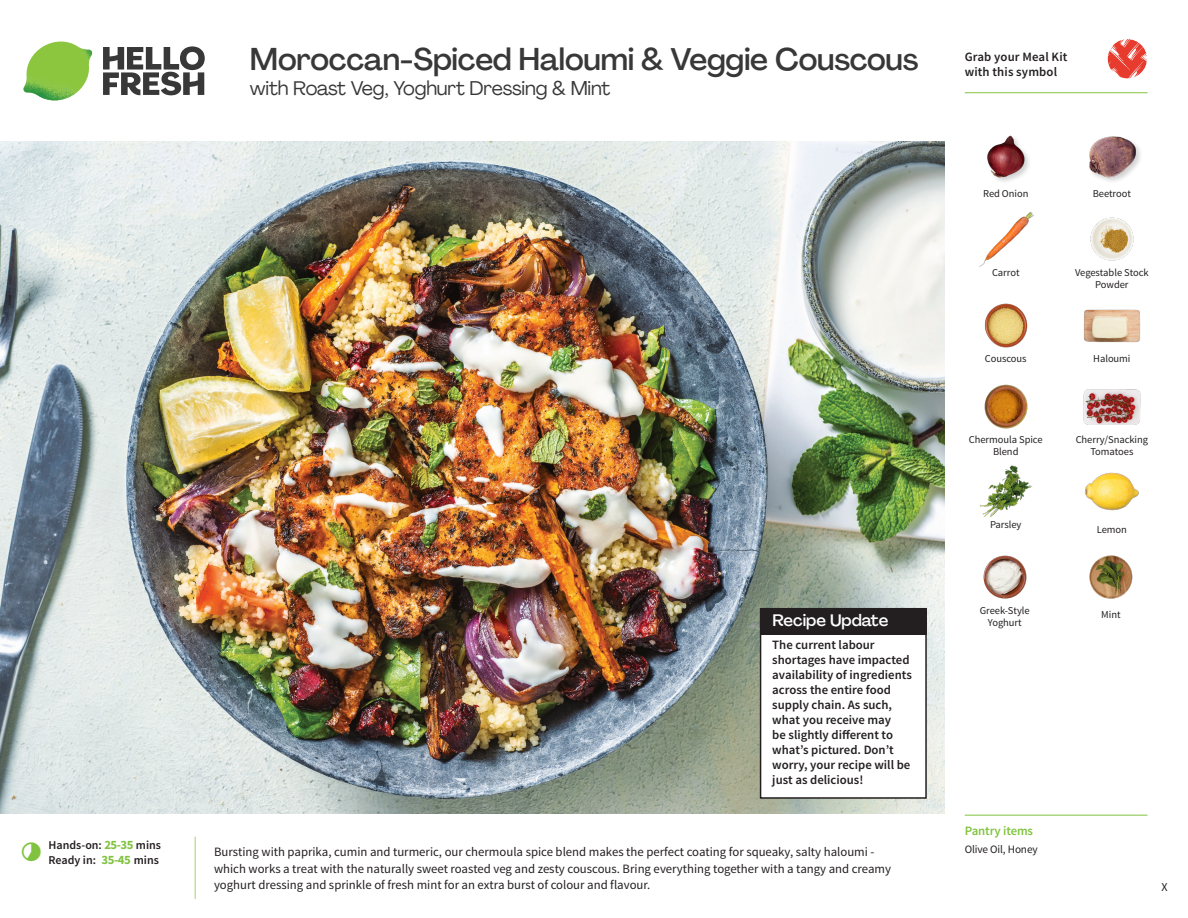
<style>
.page{position:relative;width:1188px;height:918px;background:#fff}
.page>*{position:absolute;margin:0;border:0;box-sizing:border-box;transform-origin:0 0}
._15_Titel_UK{font:500 30.75px "Agrandir";letter-spacing:-.01em;color:#383839}
._15_Titel_UK-2{font:19.5px "Agrandir";letter-spacing:-.01em;color:#383839}
.Steps_Text_AU{font:500 16.5px "Agrandir";color:#fff}
.Step_6_Text_AU{font:12.75px/16.5px "Source Sans Pro";color:#231f20}
.Steps_Text_AU-2{font:600 12.75px/15px "Source Sans Pro";color:#231f20}
._04_Headers_Front{font:600 12.75px "Source Sans Pro";letter-spacing:-.01em;color:#81c340}
._04_Intro{font:600 12px "Source Sans Pro";color:#231f20}
.t1{font:12px "Source Sans Pro";color:#231f20}
._05_Pantry{font:11.25px "Source Sans Pro";letter-spacing:-.01em;color:#231f20}
._18_FRONT_ingredient{font:10.5px/12px "Source Sans Pro";letter-spacing:-.005em;color:#231f20;text-align:center}
.s1{font-weight:700;font-size:12.75px;color:#81c340}
</style>
<div class="page">
<svg style="left:103px;top:46px;width:102px;height:49px"></svg>
<img style="left:23px;top:42px;width:69px;height:59px">
<img style="left:0;top:142px;width:945px;height:672px">
<img style="left:983px;top:555px;width:44px;height:44px">
<img style="left:1089px;top:555px;width:44px;height:44px">
<div style="left:761px;top:609px;width:165px;height:189px;background:#fff"></div>
<div style="left:760px;top:608px;width:167px;height:191px;border:2px solid #231f20"></div>
<div style="left:760px;top:608px;width:167px;height:27px;background:#231f20"></div>
<img style="left:1084px;top:309px;width:57px;height:34px">
<img style="left:1083px;top:389px;width:58px;height:36px">
<img style="left:984px;top:384px;width:44px;height:45px">
<img style="left:980px;top:465px;width:53px;height:52px">
<img style="left:984px;top:303px;width:44px;height:45px">
<img style="left:979px;top:211px;width:55px;height:56px">
<img style="left:1090px;top:217px;width:44px;height:44px">
<img style="left:987px;top:135px;width:42px;height:47px">
<img style="left:1089px;top:136px;width:52px;height:46px">
<img style="left:1084px;top:472px;width:55px;height:39px">
<hr style="left:965px;top:815px;width:183px;height:1px;background:#81c340">
<svg style="left:1090px;top:39px;width:58px;height:55px"></svg>
<hr style="left:965px;top:92px;width:183px;height:1px;background:#81c340">
<p class="_04_Intro" style="left:48px;top:837px;width:114px">Hands-on: <span class="s1">25-35</span> mins</p>
<p class="_04_Intro" style="left:48px;top:852px;width:112px">Ready in: <span class="s1">35-45</span> mins</p>
<p class="_15_Titel_UK" style="left:250px;top:41px;width:670px">Moroccan-Spiced Haloumi &amp; Veggie Couscous</p>
<p class="_15_Titel_UK-2" style="left:250px;top:76px;width:362px">with Roast Veg, Yoghurt Dressing &amp; Mint</p>
<p class="Steps_Text_AU" style="left:772px;top:610px;width:117px">Recipe Update</p>
<p class="Steps_Text_AU-2" style="left:772px;top:637px;width:141px">The current labour shortages have impacted availability of ingredients across the entire food supply chain. As such, what you receive may<br>be slightly different to what’s pictured. Don’t worry, your recipe will be just as delicious!</p>
<p class="Step_6_Text_AU" style="left:214px;top:844px;width:679px">Bursting with paprika, cumin and turmeric, our chermoula spice blend makes the perfect coating for squeaky, salty haloumi - which works a treat with the naturally sweet roasted veg and zesty couscous. Bring everything together with a tangy and creamy yoghurt dressing and sprinkle of fresh mint for an extra burst of colour and flavour.</p>
<p class="Steps_Text_AU-2" style="left:965px;top:50px;width:104px">Grab your Meal Kit with this symbol</p>
<p class="_18_FRONT_ingredient" style="left:983px;top:188px;width:47px">Red Onion</p>
<p class="_18_FRONT_ingredient" style="left:1093px;top:188px;width:40px">Beetroot</p>
<p class="_18_FRONT_ingredient" style="left:992px;top:266px;width:29px">Carrot</p>
<p class="_18_FRONT_ingredient" style="left:1075px;top:266px;width:75px">Vegestable Stock<br>Powder</p>
<p class="_18_FRONT_ingredient" style="left:985px;top:353px;width:43px">Couscous</p>
<p class="_18_FRONT_ingredient" style="left:1093px;top:353px;width:39px">Haloumi</p>
<p class="_18_FRONT_ingredient" style="left:969px;top:434px;width:75px">Chermoula Spice<br>Blend</p>
<p class="_18_FRONT_ingredient" style="left:1076px;top:434px;width:74px">Cherry/Snacking<br>Tomatoes</p>
<p class="_18_FRONT_ingredient" style="left:990px;top:519px;width:33px">Parsley</p>
<p class="_18_FRONT_ingredient" style="left:1097px;top:524px;width:32px">Lemon</p>
<p class="_18_FRONT_ingredient" style="left:980px;top:604px;width:51px">Greek-Style<br>Yoghurt</p>
<p class="_18_FRONT_ingredient" style="left:1101px;top:609px;width:21px">Mint</p>
<p class="_04_Headers_Front" style="left:965px;top:822px;width:70px">Pantry items</p>
<p class="_05_Pantry" style="left:965px;top:842px;width:75px">Olive Oil, Honey</p>
<p class="t1" style="left:1162px;top:879px;width:8px">X</p>
</div>
